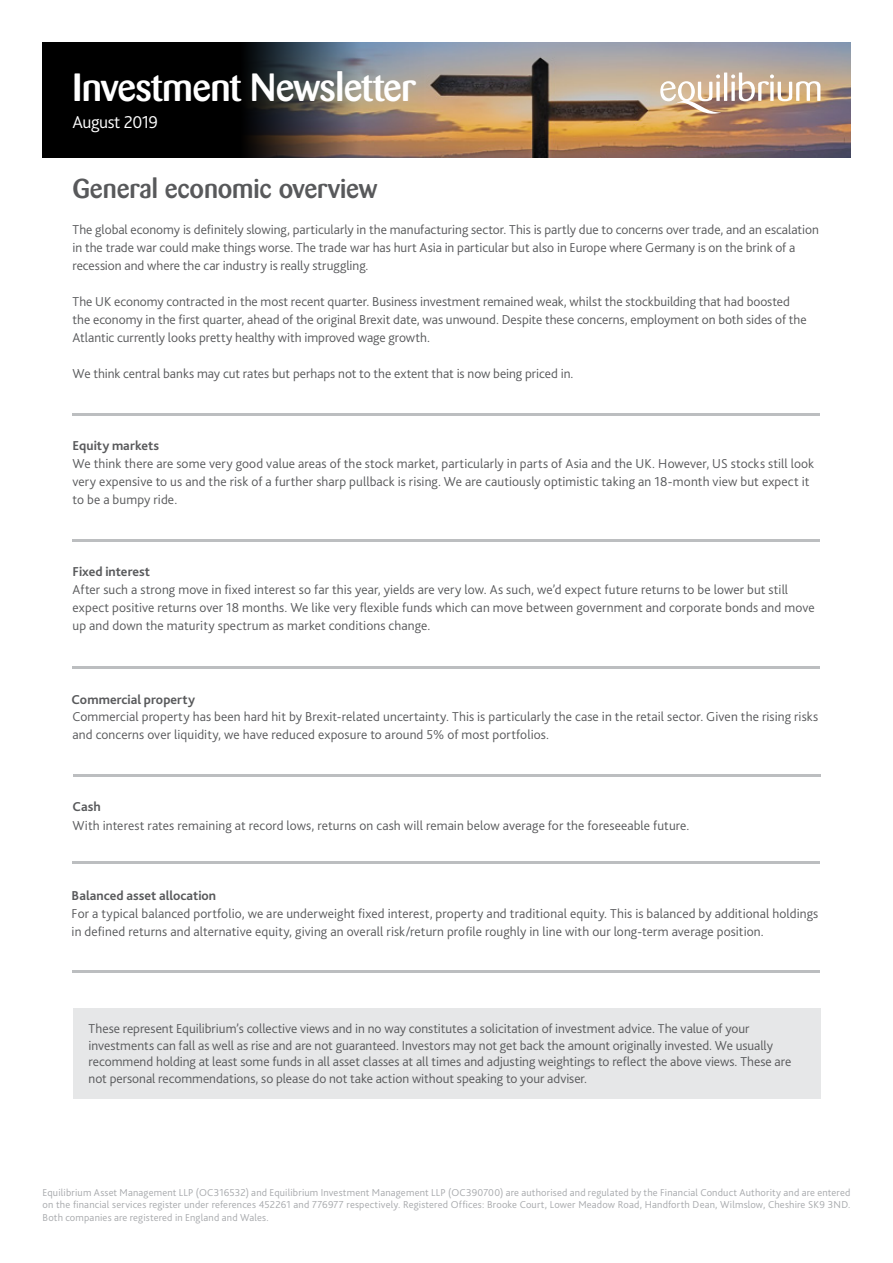
<style>
.page{position:relative;width:893px;height:1263px;background:#fff}
.page>*{position:absolute;margin:0;border:0;box-sizing:border-box;transform-origin:0 0}
.t1{font:500 39px "Barmeno";letter-spacing:-.02em;color:#fff}
.t2{font:500 27px "Barmeno";letter-spacing:-.005em;color:#58595b}
.t3{font:300 18px "Bliss 2";letter-spacing:-.03em;color:#fff}
.t4{font:300 13.5px/18px "Bliss 2";color:#58595b}
.t5{font:700 13.5px "Bliss 2";color:#58595b}
.t6{font:300 10.5px/12.6px "Bliss 2";letter-spacing:.015em;color:#a7a9ac;text-align:justify}
</style>
<div class="page">
<hr style="left:73px;top:413px;width:747px;height:2px;background:#bcbec0">
<hr style="left:73px;top:539px;width:747px;height:2px;background:#bcbec0">
<hr style="left:73px;top:666px;width:747px;height:2px;background:#bcbec0">
<hr style="left:73px;top:774px;width:748px;height:2px;background:#bcbec0">
<hr style="left:72px;top:862px;width:747px;height:2px;background:#bcbec0">
<hr style="left:73px;top:970px;width:747px;height:2px;background:#bcbec0">
<div style="left:73px;top:1008px;width:748px;height:90px;background:#e6e7e8"></div>
<img style="left:424px;top:43px;width:426px;height:115px">
<img style="left:43px;top:43px;width:381px;height:115px">
<hr style="left:724px;top:73px;width:3px;height:28px;background:#fff">
<svg style="left:731px;top:73px;width:89px;height:28px"></svg>
<svg style="left:660px;top:74px;width:61px;height:45px"></svg>
<h1 class="t1" style="left:73px;top:64px;width:345px">Investment Newsletter</h1>
<h3 class="t3" style="left:73px;top:111px;width:87px">August 2019</h3>
<h2 class="t2" style="left:73px;top:173px;width:306px">General economic overview</h2>
<p class="t4" style="left:73px;top:220px;width:748px">The global economy is definitely slowing, particularly in the manufacturing sector. This is partly due to concerns over trade, and an escalation in the trade war could make things worse. The trade war has hurt Asia in particular but also in Europe where Germany is on the brink of a recession and where the car industry is really struggling.</p>
<p class="t4" style="left:73px;top:292px;width:736px">The UK economy contracted in the most recent quarter. Business investment remained weak, whilst the stockbuilding that had boosted the economy in the first quarter, ahead of the original Brexit date, was unwound. Despite these concerns, employment on both sides of the<br>Atlantic currently looks pretty healthy with improved wage growth.</p>
<p class="t4" style="left:73px;top:364px;width:502px">We think central banks may cut rates but perhaps not to the extent that is now being priced in.</p>
<p class="t5" style="left:73px;top:437px;width:88px">Equity markets</p>
<p class="t4" style="left:73px;top:454px;width:743px">We think there are some very good value areas of the stock market, particularly in parts of Asia and the UK. However, US stocks still look very expensive to us and the risk of a further sharp pullback is rising. We are cautiously optimistic taking an 18-month view but expect it to be a bumpy ride.</p>
<p class="t5" style="left:73px;top:563px;width:79px">Fixed interest</p>
<p class="t4" style="left:73px;top:580px;width:744px">After such a strong move in fixed interest so far this year, yields are very low. As such, we’d expect future returns to be lower but still expect positive returns over 18 months. We like very flexible funds which can move between government and corporate bonds and move up and down the maturity spectrum as market conditions change.</p>
<p class="t5" style="left:72px;top:691px;width:125px">Commercial property</p>
<p class="t4" style="left:73px;top:708px;width:747px">Commercial property has been hard hit by Brexit-related uncertainty. This is particularly the case in the retail sector. Given the rising risks and concerns over liquidity, we have reduced exposure to around 5% of most portfolios.</p>
<p class="t5" style="left:73px;top:798px;width:30px">Cash</p>
<p class="t4" style="left:73px;top:816px;width:618px">With interest rates remaining at record lows, returns on cash will remain below average for the foreseeable future.</p>
<p class="t5" style="left:72px;top:887px;width:146px">Balanced asset allocation</p>
<p class="t4" style="left:72px;top:905px;width:748px">For a typical balanced portfolio, we are underweight fixed interest, property and traditional equity. This is balanced by additional holdings in defined returns and alternative equity, giving an overall risk/return profile roughly in line with our long-term average position.</p>
<p class="t4" style="left:89px;top:1020px;width:704px;line-height:16.5px">These represent Equilibrium’s collective views and in no way constitutes a solicitation of investment advice. The value of your investments can fall as well as rise and are not guaranteed. Investors may not get back the amount originally invested. We usually recommend holding at least some funds in all asset classes at all times and adjusting weightings to reflect the above views. These are not personal recommendations, so please do not take action without speaking to your adviser.</p>
<p class="t6" style="left:43px;top:1186px;width:809px">Equilibrium Asset Management LLP (OC316532) and Equilibrium Investment Management LLP (OC390700) are authorised and regulated by the Financial Conduct Authority and are entered on the financial services register under references 452261 and 776977 respectively. Registered Offices: Brooke Court, Lower Meadow Road, Handforth Dean, Wilmslow, Cheshire SK9 3ND.<br>Both companies are registered in England and Wales.</p>
</div>
